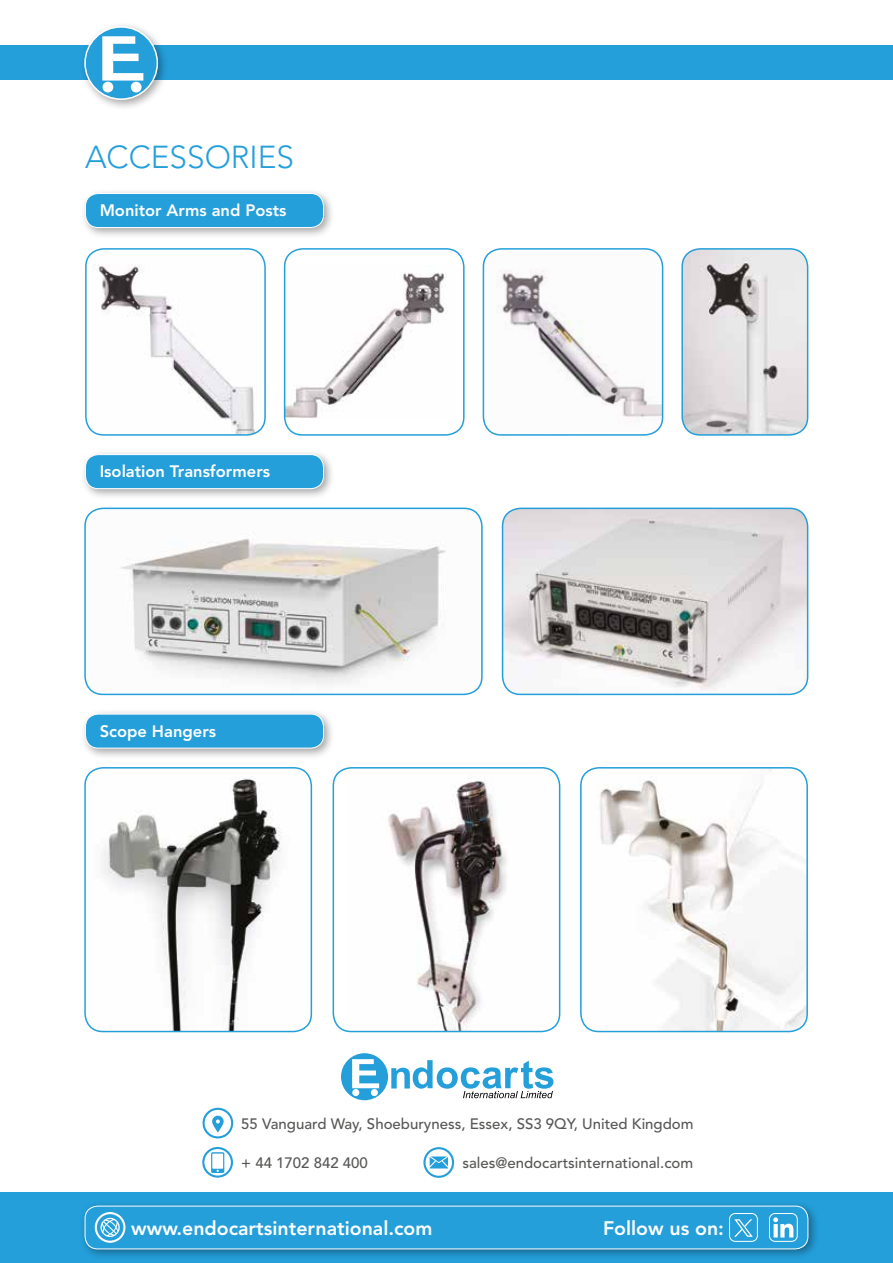
<style>
.page{position:relative;width:893px;height:1263px;background:#fff}
.page>*{position:absolute;margin:0;border:0;box-sizing:border-box;transform-origin:0 0}
.t1{font:300 31.5px "Avenir LT Std";color:#249fda}
.t2{font:800 19.5px "Avenir LT Std";color:#fff}
.t3{font:800 16.5px "Avenir LT Std";color:#fff}
.t4{font:500 15px "Avenir LT Std";color:#575756}
</style>
<div class="page">
<div style="left:80px;top:188px;width:255px;height:51px;background:#000;opacity:.35"></div>
<div style="left:85px;top:193px;width:238px;height:35px;background:#249fda;border-radius:13px"></div>
<div style="left:85px;top:193px;width:239px;height:35px;border:1px solid #fff;border-radius:13px"></div>
<div style="left:0;top:46px;width:893px;height:34px;background:#249fda"></div>
<div style="left:80px;top:21px;width:89px;height:90px;background:#000;opacity:.35"></div>
<div style="left:85px;top:27px;width:72px;height:72px;background:#249fda;border-radius:50%"></div>
<svg style="left:102px;top:36px;width:41px;height:45px"></svg>
<div style="left:103px;top:82px;width:10px;height:10px;background:#fff;border-radius:50%"></div>
<div style="left:131px;top:82px;width:11px;height:10px;background:#fff;border-radius:50%"></div>
<div style="left:84px;top:26px;width:74px;height:74px;border:2px solid #fff;border-radius:50%"></div>
<div style="left:0;top:1192px;width:893px;height:71px;background:#249fda"></div>
<div style="left:79px;top:1200px;width:741px;height:60px;background:#000;opacity:.35"></div>
<div style="left:85px;top:1206px;width:723px;height:43px;background:#249fda;border-radius:13px"></div>
<div style="left:85px;top:1205px;width:723px;height:44px;border:1px solid #fff;border-radius:13px"></div>
<div style="left:95px;top:1212px;width:30px;height:31px;border:2px solid #fff;border-radius:50%"></div>
<svg style="left:101px;top:1218px;width:19px;height:19px"></svg>
<div style="left:729px;top:1213px;width:29px;height:28px;border:1px solid #fff;border-radius:6px"></div>
<svg style="left:769px;top:1213px;width:28px;height:28px"></svg>
<div style="left:769px;top:1213px;width:28px;height:28px;border:1px solid #fff;border-radius:6px"></div>
<svg style="left:773px;top:1217px;width:20px;height:20px"></svg>
<img style="left:86px;top:249px;width:179px;height:186px">
<div style="left:85px;top:248px;width:181px;height:188px;border:2px solid #249fda;border-radius:18px"></div>
<img style="left:287px;top:272px;width:160px;height:146px">
<div style="left:284px;top:248px;width:181px;height:188px;border:2px solid #249fda;border-radius:18px"></div>
<img style="left:483px;top:250px;width:180px;height:184px">
<div style="left:483px;top:248px;width:180px;height:188px;border:2px solid #249fda;border-radius:18px"></div>
<img style="left:684px;top:249px;width:124px;height:186px">
<div style="left:681px;top:248px;width:127px;height:188px;border:2px solid #249fda;border-radius:18px"></div>
<img style="left:85px;top:508px;width:397px;height:186px">
<div style="left:84px;top:508px;width:399px;height:187px;border:2px solid #249fda;border-radius:18px"></div>
<img style="left:503px;top:508px;width:305px;height:186px">
<div style="left:502px;top:508px;width:306px;height:187px;border:2px solid #249fda;border-radius:18px"></div>
<div style="left:80px;top:449px;width:255px;height:51px;background:#000;opacity:.35"></div>
<div style="left:85px;top:455px;width:238px;height:34px;background:#249fda;border-radius:13px"></div>
<div style="left:85px;top:454px;width:239px;height:35px;border:1px solid #fff;border-radius:13px"></div>
<img style="left:85px;top:768px;width:226px;height:263px">
<div style="left:84px;top:767px;width:228px;height:265px;border:2px solid #249fda;border-radius:18px"></div>
<div style="left:80px;top:708px;width:255px;height:52px;background:#000;opacity:.35"></div>
<div style="left:85px;top:714px;width:238px;height:34px;background:#249fda;border-radius:13px"></div>
<div style="left:85px;top:714px;width:239px;height:34px;border:1px solid #fff;border-radius:13px"></div>
<img style="left:388px;top:768px;width:172px;height:263px">
<div style="left:333px;top:767px;width:227px;height:265px;border:2px solid #249fda;border-radius:18px"></div>
<img style="left:581px;top:768px;width:226px;height:263px">
<div style="left:580px;top:767px;width:228px;height:265px;border:2px solid #249fda;border-radius:18px"></div>
<div style="left:203px;top:1108px;width:30px;height:30px;border:2px solid #249fda;border-radius:50%"></div>
<svg style="left:212px;top:1116px;width:12px;height:16px"></svg>
<div style="left:202px;top:1147px;width:31px;height:31px;border:2px solid #249fda;border-radius:50%"></div>
<svg style="left:211px;top:1152px;width:13px;height:21px"></svg>
<div style="left:423px;top:1147px;width:31px;height:31px;border:2px solid #249fda;border-radius:50%"></div>
<svg style="left:430px;top:1156px;width:18px;height:12px"></svg>
<div style="left:341px;top:1053px;width:47px;height:47px;background:#249fda;border-radius:50%"></div>
<svg style="left:352px;top:1059px;width:27px;height:29px"></svg>
<div style="left:352px;top:1089px;width:7px;height:7px;background:#fff;border-radius:50%"></div>
<div style="left:371px;top:1089px;width:7px;height:7px;background:#fff;border-radius:50%"></div>
<svg style="left:391px;top:1060px;width:162px;height:38px"></svg>
<svg style="left:734px;top:1219px;width:19px;height:18px"></svg>
<h1 class="t1" style="left:85px;top:139px;width:210px">ACCESSORIES</h1>
<p class="t3" style="left:100px;top:201px;width:188px">Monitor Arms and Posts</p>
<p class="t3" style="left:100px;top:462px;width:172px">Isolation Transformers</p>
<p class="t3" style="left:100px;top:721px;width:118px">Scope Hangers</p>
<p class="t4" style="left:241px;top:1115px;width:454px">55 Vanguard Way, Shoeburyness, Essex, SS3 9QY, United Kingdom</p>
<p class="t4" style="left:241px;top:1154px;width:128px">+ 44 1702 842 400</p>
<p class="t4" style="left:462px;top:1154px;width:232px">sales@endocartsinternational.com</p>
<h2 class="t2" style="left:131px;top:1216px;width:303px">www.endocartsinternational.com</h2>
<h2 class="t2" style="left:603px;top:1216px;width:122px">Follow us on:</h2>
</div>
